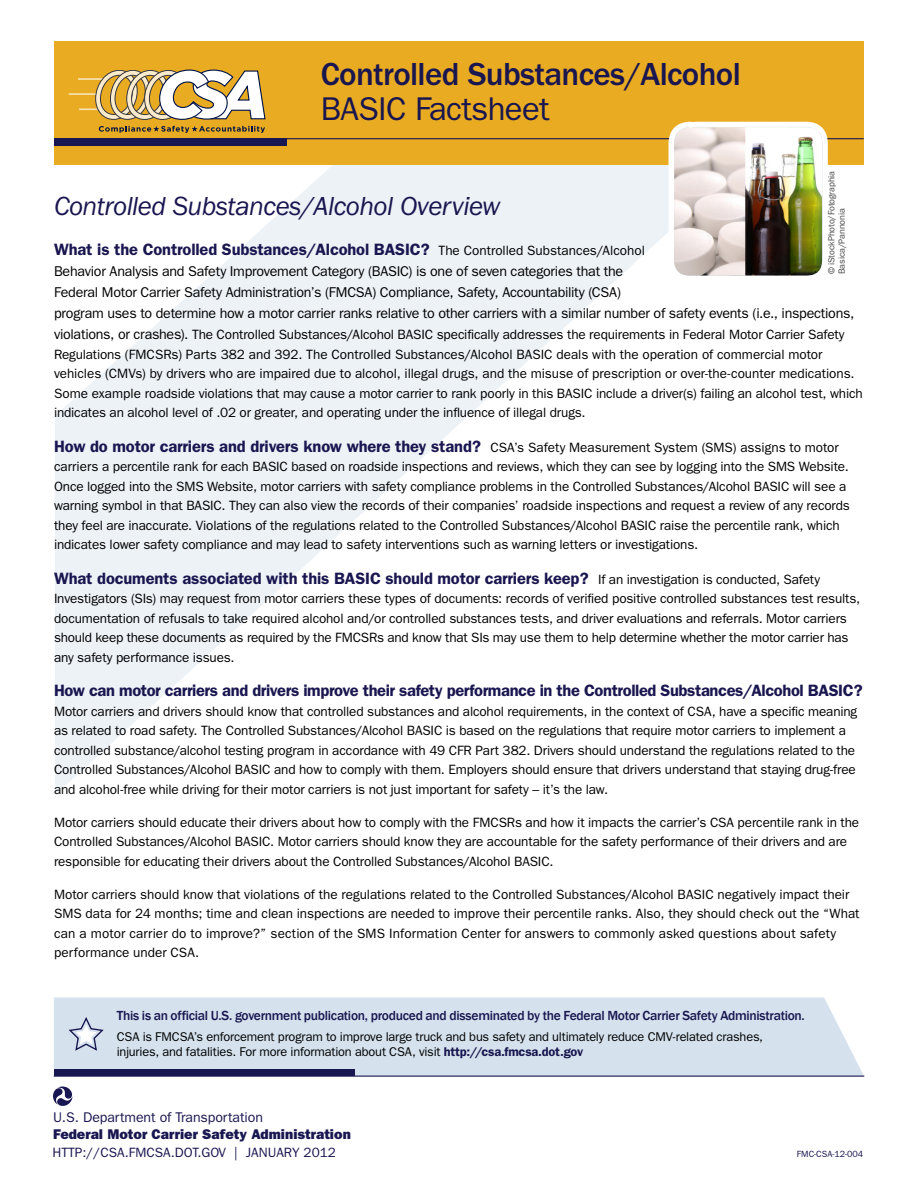
<style>
.page{position:relative;width:918px;height:1188px;background:#fff}
.page>*{position:absolute;margin:0;border:0;box-sizing:border-box;transform-origin:0 0}
.t1{font:500 33px "ITC Franklin Gothic Std";letter-spacing:-.02em;color:#191650}
.t2{font:33px "ITC Franklin Gothic Std";letter-spacing:-.02em;color:#191650}
.t3{font:italic 27px "ITC Franklin Gothic Std";letter-spacing:-.02em;color:#191650}
.t4{font:600 16.5px "Franklin Gothic";letter-spacing:-.01em;color:#191650}
.t5{font:14.25px/21px "ITC Franklin Gothic Std";letter-spacing:-.02em;color:#000}
.t6{font:14.1px/17px "ITC Franklin Gothic Std Hvy";color:#191751}
.t7{font:13.5px/19.5px "ITC Franklin Gothic Std";letter-spacing:-.01em;color:#000}
.Official-Statement{font:500 13.5px "Franklin Gothic";letter-spacing:-.02em;color:#191650}
.Footer-text{font:13.5px "ITC Franklin Gothic Std";color:#191650}
.CSA-Statement{font:12.75px/15px "ITC Franklin Gothic Std";letter-spacing:-.015em;color:#000}
.t8{font:9px/10.5px "ITC Franklin Gothic Std";letter-spacing:-.015em;color:#4a4a4a}
.Footer-text-2{font:9px "ITC Franklin Gothic Std";color:#191650}
.s1{font-family:"ITC Franklin Gothic Std";font-weight:400;font-size:13.5px;color:#000}
.s2{font-size:14.25px}
.s3{font-weight:600;color:#191650}
.s4{font-family:"ITC Franklin Gothic Std"}
</style>
<div class="page">
<div style="left:54px;top:41px;width:810px;height:123px;background:#e9ab21"></div>
<svg style="left:99px;top:126px;width:166px;height:7px"></svg>
<svg style="left:69px;top:69px;width:197px;height:51px"></svg>
<div style="left:54px;top:139px;width:233px;height:7px;background:#191751"></div>
<hr style="left:54px;top:138px;width:810px;height:1px;background:#191751">
<svg style="left:55px;top:165px;width:611px;height:630px"></svg>
<div style="left:54px;top:998px;width:810px;height:78px;background:#d5e2ed"></div>
<svg style="left:53px;top:1086px;width:20px;height:20px"></svg>
<div style="left:54px;top:1069px;width:300px;height:7px;background:#191751"></div>
<hr style="left:54px;top:1076px;width:810px;height:1px;background:#191751">
<svg style="left:67px;top:1017px;width:38px;height:35px"></svg>
<img style="left:666px;top:121px;width:165px;height:155px">
<p class="t1" style="left:321px;top:56px;width:422px">Controlled Substances/Alcohol</p>
<p class="t2" style="left:321px;top:89px;width:231px">BASIC Factsheet</p>
<p class="t8" style="left:826px;top:274px;width:105px;rotate:-90deg">© iStockPhoto/Fotographia<br>Basica/Pannonia</p>
<p class="t3" style="left:54px;top:191px;width:448px">Controlled Substances/Alcohol Overview</p>
<p class="t4" style="left:54px;top:240px;width:592px">What is the Controlled Substances/Alcohol BASIC? <span class="s1">The Controlled Substances/Alcohol</span></p>
<p class="t5" style="left:54px;top:261px;width:802px">Behavior Analysis and Safety Improvement Category (BASIC) is one of seven categories that the<br>Federal Motor Carrier Safety Administration’s (FMCSA) Compliance, Safety, Accountability (CSA)<br>program uses to determine how a motor carrier ranks relative to other carriers with a similar number of safety events (i.e., inspections,</p>
<p class="t7" style="left:54px;top:325px;width:810px"><span class="s2">violations, or crashes).</span> The Controlled Substances/Alcohol BASIC specifically addresses the requirements in Federal Motor Carrier Safety Regulations (FMCSRs) Parts 382 and 392. The Controlled Substances/Alcohol BASIC deals with the operation of commercial motor vehicles (CMVs) by drivers who are impaired due to alcohol, illegal drugs, and the misuse of prescription or over-the-counter medications.<br>Some example roadside violations that may cause a motor carrier to rank poorly in this BASIC include a driver(s) failing an alcohol test, which indicates an alcohol level of .02 or greater, and operating under the influence of illegal drugs.</p>
<p class="t4" style="left:54px;top:437px;width:786px">How do motor carriers and drivers know where they stand? <span class="s1">CSA’s Safety Measurement System (SMS) assigns to motor</span></p>
<p class="t7" style="left:54px;top:457px;width:797px">carriers a percentile rank for each BASIC based on roadside inspections and reviews, which they can see by logging into the SMS Website.<br>Once logged into the SMS Website, motor carriers with safety compliance problems in the Controlled Substances/Alcohol BASIC will see a warning symbol in that BASIC. They can also view the records of their companies’ roadside inspections and request a review of any records they feel are inaccurate. Violations of the regulations related to the Controlled Substances/Alcohol BASIC raise the percentile rank, which indicates lower safety compliance and may lead to safety interventions such as warning letters or investigations.</p>
<p class="t4" style="left:54px;top:569px;width:768px">What documents associated with this BASIC should motor carriers keep? <span class="s1">If an investigation is conducted, Safety</span></p>
<p class="t7" style="left:54px;top:589px;width:808px">Investigators (SIs) may request from motor carriers these types of documents: records of verified positive controlled substances test results, documentation of refusals to take required alcohol and/or controlled substances tests, and driver evaluations and referrals. Motor carriers should keep these documents as required by the FMCSRs and know that SIs may use them to help determine whether the motor carrier has any safety performance issues.</p>
<p class="t4" style="left:54px;top:681px;width:810px">How can motor carriers and drivers improve their safety performance in the Controlled Substances/Alcohol BASIC?</p>
<p class="t7" style="left:54px;top:702px;width:805px">Motor carriers and drivers should know that controlled substances and alcohol requirements, in the context of CSA, have a specific meaning as related to road safety. The Controlled Substances/Alcohol BASIC is based on the regulations that require motor carriers to implement a controlled substance/alcohol testing program in accordance with 49 CFR Part 382. Drivers should understand the regulations related to the Controlled Substances/Alcohol BASIC and how to comply with them. Employers should ensure that drivers understand that staying drug-free and alcohol-free while driving for their motor carriers is not just important for safety – it’s the law.</p>
<p class="t7" style="left:54px;top:813px;width:807px">Motor carriers should educate their drivers about how to comply with the FMCSRs and how it impacts the carrier’s CSA percentile rank in the<br>Controlled Substances/Alcohol BASIC. Motor carriers should know they are accountable for the safety performance of their drivers and are responsible for educating their drivers about the Controlled Substances/Alcohol BASIC.</p>
<p class="t7" style="left:54px;top:885px;width:807px">Motor carriers should know that violations of the regulations related to the Controlled Substances/Alcohol BASIC negatively impact their SMS data for 24 months; time and clean inspections are needed to improve their percentile ranks. Also, they should check out the “What can a motor carrier do to improve?” section of the SMS Information Center for answers to commonly asked questions about safety performance under CSA.</p>
<p class="Official-Statement" style="left:117px;top:1007px;width:690px">This is an official U.S. government publication, produced and disseminated by the Federal Motor Carrier Safety Administration.</p>
<p class="CSA-Statement" style="left:117px;top:1029px;width:648px">CSA is FMCSA’s enforcement program to improve large truck and bus safety and ultimately reduce CMV-related crashes, injuries, and fatalities. For more information about CSA, visit <span class="s3">http://csa.fmcsa.dot.gov</span></p>
<p class="t6" style="left:53px;top:1108px;width:299px"><span class="s4">U.S. Department of Transportation<br></span>Federal Motor Carrier Safety Administration</p>
<p class="Footer-text" style="left:53px;top:1144px;width:285px">HTTP://CSA.FMCSA.DOT.GOV | JANUARY 2012</p>
<p class="Footer-text-2" style="left:797px;top:1148px;width:68px">FMC-CSA-12-004</p>
</div>
